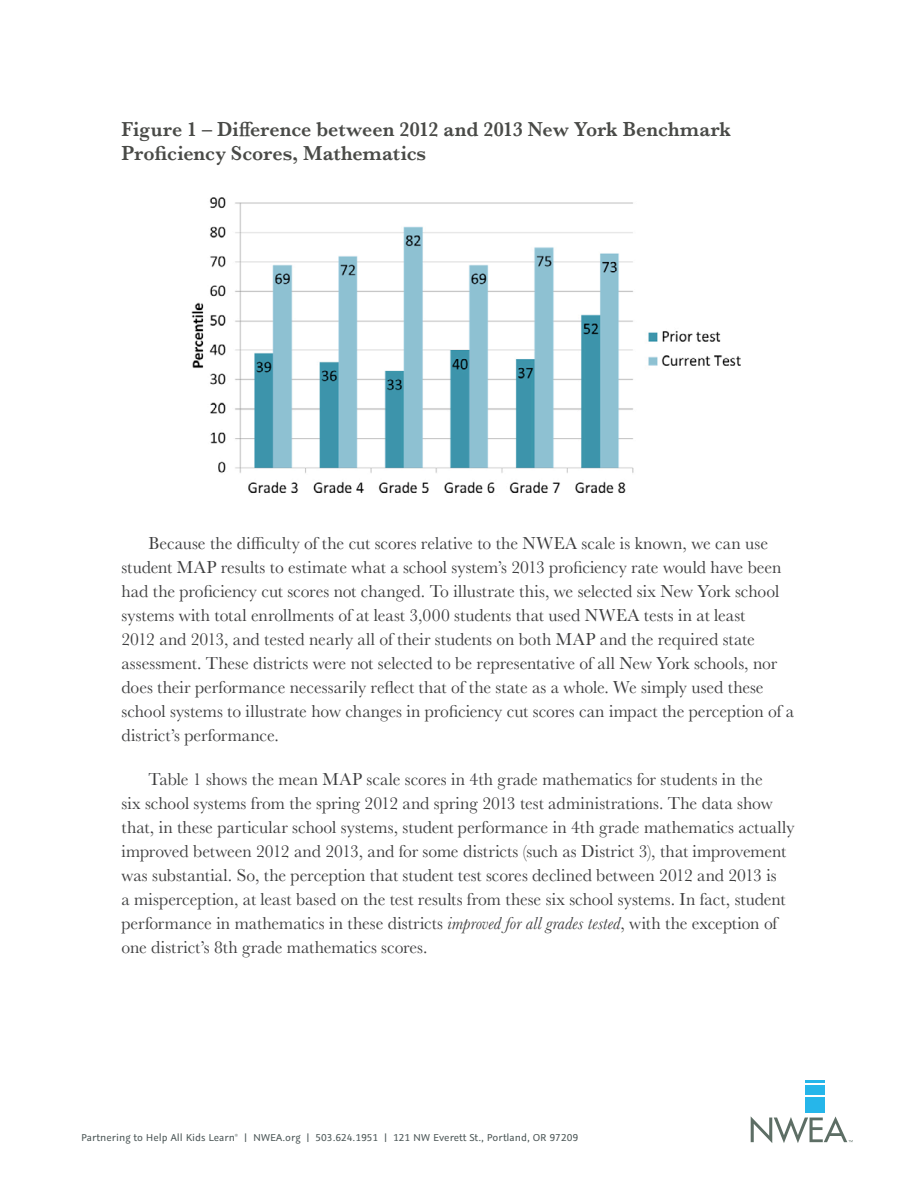
<style>
.page{position:relative;width:918px;height:1188px;background:#fff}
.page>*{position:absolute;margin:0;border:0;box-sizing:border-box;transform-origin:0 0}
.Section_Title{font:600 21px/24px "Baskerville";letter-spacing:.005em;color:#494a47;scale:.95 1}
.t1{font:18px/24px "Baskerville";color:#3e3e3f}
.t2{font:11.25px "Graublau Sans";color:#4d5858}
.t3{font:3px "Graublau Sans";color:#4d5858}
.s1{font-style:italic}
</style>
<div class="page">
<div style="left:805px;top:1097px;width:19px;height:16px;background:#26b6ea"></div>
<div style="left:805px;top:1086px;width:19px;height:9px;background:#26b6ea"></div>
<svg style="left:805px;top:1081px;width:19px;height:2px"></svg>
<svg style="left:751px;top:1116px;width:102px;height:27px"></svg>
<img style="left:191px;top:197px;width:550px;height:296px">
<p class="Section_Title" style="left:122px;top:117px;width:643px">Figure 1 – Difference between 2012 and 2013 New York Benchmark<br>Proficiency Scores, Mathematics</p>
<p class="t1" style="left:122px;top:531px;width:674px;text-indent:27px">Because the difficulty of the cut scores relative to the NWEA scale is known, we can use student MAP results to estimate what a school system’s 2013 proficiency rate would have been had the proficiency cut scores not changed. To illustrate this, we selected six New York school systems with total enrollments of at least 3,000 students that used NWEA tests in at least<br>2012 and 2013, and tested nearly all of their students on both MAP and the required state assessment. These districts were not selected to be representative of all New York schools, nor does their performance necessarily reflect that of the state as a whole. We simply used these school systems to illustrate how changes in proficiency cut scores can impact the perception of a district’s performance.</p>
<p class="t1" style="left:122px;top:767px;width:675px;text-indent:27px">Table 1 shows the mean MAP scale scores in 4th grade mathematics for students in the<br>six school systems from the spring 2012 and spring 2013 test administrations. The data show that, in these particular school systems, student performance in 4th grade mathematics actually improved between 2012 and 2013, and for some districts (such as District 3), that improvement was substantial. So, the perception that student test scores declined between 2012 and 2013 is<br>a misperception, at least based on the test results from these six school systems. In fact, student performance in mathematics in these districts <span class="s1">improved for all grades tested</span>, with the exception of one district’s 8th grade mathematics scores.</p>
<p class="t2" style="left:81px;top:1131px;width:155px">Partnering to Help All Kids Learn</p>
<p class="t3" style="left:235px;top:1134px;width:5px">®</p>
<p class="t2" style="left:244px;top:1131px;width:336px">| NWEA.org | 503.624.1951 | 121 NW Everett St., Portland, OR 97209</p>
</div>
